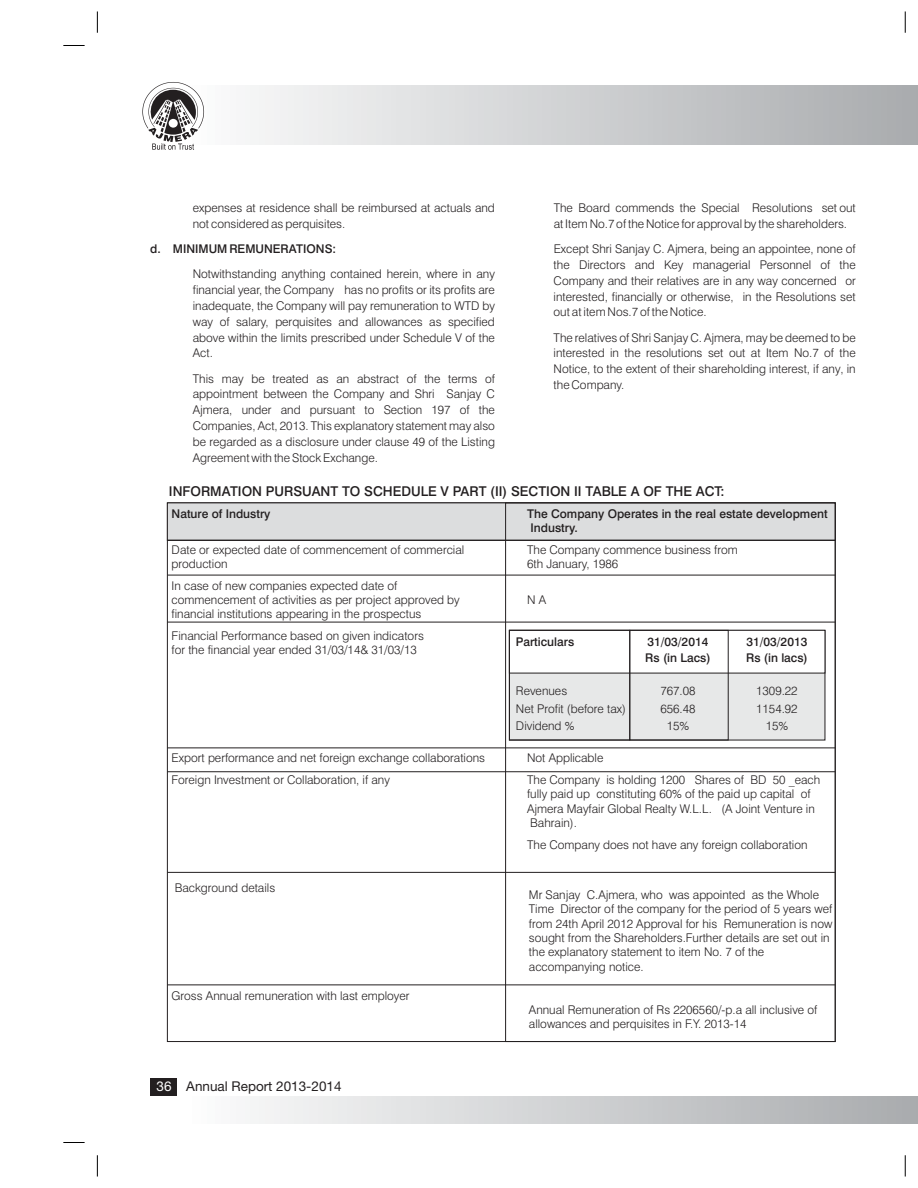
<style>
.page{position:relative;width:918px;height:1188px;background:#fff}
.page>*{position:absolute;margin:0;border:0;box-sizing:border-box;transform-origin:0 0}
.t1{font:500 13.5px "Swiss 721 BT";color:#231f20}
.t2{font:13.5px "Helvetica Neue";color:#231f20}
.t3{font:300 12px/15.8px "Swiss 721 BT";color:#231f20}
.t4{font:500 12px/14.4px "Swiss 721 BT";color:#231f20}
.s1{color:#fff}
</style>
<div class="page">
<div style="left:150px;top:1078px;width:27px;height:18px;background:#231f20"></div>
<svg style="left:97px;top:11px;width:1px;height:22px"></svg>
<svg style="left:905px;top:11px;width:1px;height:22px"></svg>
<svg style="left:63px;top:45px;width:22px;height:1px"></svg>
<svg style="left:97px;top:1155px;width:1px;height:22px"></svg>
<svg style="left:905px;top:1155px;width:1px;height:22px"></svg>
<svg style="left:63px;top:1142px;width:22px;height:1px"></svg>
<div style="left:167px;top:503px;width:668px;height:37px;background:#dcddde"></div>
<div style="left:167px;top:502px;width:669px;height:39px;border:1px solid #231f20"></div>
<hr style="left:167px;top:540px;width:668px;height:1px;background:#231f20">
<hr style="left:167px;top:622px;width:668px;height:1px;background:#231f20">
<div style="left:509px;top:630px;width:316px;height:110px;background:#e7e8e8"></div>
<div style="left:509px;top:630px;width:316px;height:43px;background:#fff"></div>
<div style="left:509px;top:630px;width:121px;height:110px;border:1px solid #231f20"></div>
<div style="left:629px;top:630px;width:100px;height:110px;border:1px solid #231f20"></div>
<hr style="left:167px;top:984px;width:668px;height:1px;background:#231f20">
<hr style="left:167px;top:872px;width:668px;height:1px;background:#231f20">
<hr style="left:167px;top:747px;width:668px;height:1px;background:#231f20">
<div style="left:189px;top:86px;width:729px;height:59px;background:linear-gradient(to right,#fcfcfc,#a9abae)"></div>
<div style="left:189px;top:1097px;width:729px;height:27px;background:linear-gradient(to right,#fcfcfc,#a9abae)"></div>
<svg style="left:142px;top:82px;width:62px;height:68px"></svg>
<hr style="left:167px;top:575px;width:668px;height:1px;background:#231f20">
<hr style="left:167px;top:771px;width:668px;height:1px;background:#231f20">
<p class="t3" style="left:193px;top:201px;width:304px">expenses at residence shall be reimbursed at actuals and not considered as perquisites.</p>
<p class="t4" style="left:150px;top:243px;width:187px">d. MINIMUM REMUNERATIONS:</p>
<p class="t3" style="left:193px;top:267px;width:304px;text-align:justify">Notwithstanding anything contained herein, where in any financial year, the Company has no profits or its profits are inadequate, the Company will pay remuneration to WTD by way of salary, perquisites and allowances as specified above within the limits prescribed under Schedule V of the Act.</p>
<p class="t3" style="left:193px;top:372px;width:304px;text-align:justify">This may be treated as an abstract of the terms of appointment between the Company and Shri Sanjay C Ajmera, under and pursuant to Section 197 of the Companies, Act, 2013. This explanatory statement may also be regarded as a disclosure under clause 49 of the Listing Agreement with the Stock Exchange.</p>
<p class="t3" style="left:554px;top:201px;width:304px">The Board commends the Special Resolutions set out at Item No.7 of the Notice for approval by the shareholders.</p>
<p class="t3" style="left:554px;top:242px;width:304px;text-align:justify">Except Shri Sanjay C. Ajmera, being an appointee, none of the Directors and Key managerial Personnel of the Company and their relatives are in any way concerned or interested, financially or otherwise, in the Resolutions set out at item Nos.7 of the Notice.</p>
<p class="t3" style="left:554px;top:331px;width:304px;text-align:justify">The relatives of Shri Sanjay C. Ajmera, may be deemed to be interested in the resolutions set out at Item No.7 of the Notice, to the extent of their shareholding interest, if any, in the Company.</p>
<p class="t1" style="left:169px;top:485px;width:557px">INFORMATION PURSUANT TO SCHEDULE V PART (II) SECTION II TABLE A OF THE ACT:</p>
<p class="t4" style="left:172px;top:507px;width:100px">Nature of Industry</p>
<p class="t4" style="left:527px;top:507px;width:302px">The Company Operates in the real estate development<br>Industry.</p>
<p class="t3" style="left:172px;top:543px;width:294px">Date or expected date of commencement of commercial</p>
<p class="t3" style="left:527px;top:543px;width:212px">The Company commence business from</p>
<p class="t3" style="left:172px;top:557px;width:57px">production</p>
<p class="t3" style="left:527px;top:557px;width:93px">6th January, 1986</p>
<p class="t3" style="left:172px;top:579px;width:290px;line-height:14.4px">In case of new companies expected date of commencement of activities as per project approved by</p>
<p class="t3" style="left:527px;top:593px;width:21px">N A</p>
<p class="t3" style="left:172px;top:605px;width:254px;line-height:21.6px">financial institutions appearing in the prospectus<br>Financial Performance based on given indicators</p>
<p class="t3" style="left:172px;top:643px;width:247px">for the financial year ended 31/03/14&amp; 31/03/13</p>
<p class="t4" style="left:516px;top:636px;width:60px">Particulars</p>
<p class="t4" style="left:645px;top:635px;width:67px;line-height:15.9px">31/03/2014<br>Rs (in Lacs)</p>
<p class="t4" style="left:747px;top:636px;width:62px">31/03/2013</p>
<p class="t4" style="left:746px;top:652px;width:63px">Rs (in lacs)</p>
<p class="t3" style="left:516px;top:684px;width:53px">Revenues</p>
<p class="t3" style="left:660px;top:684px;width:37px">767.08</p>
<p class="t3" style="left:756px;top:684px;width:43px">1309.22</p>
<p class="t3" style="left:516px;top:702px;width:112px">Net Profit (before tax)</p>
<p class="t3" style="left:660px;top:702px;width:37px">656.48</p>
<p class="t3" style="left:756px;top:702px;width:43px">1154.92</p>
<p class="t3" style="left:516px;top:719px;width:60px">Dividend %</p>
<p class="t3" style="left:667px;top:719px;width:24px">15%</p>
<p class="t3" style="left:766px;top:719px;width:24px">15%</p>
<p class="t3" style="left:172px;top:751px;width:315px">Export performance and net foreign exchange collaborations</p>
<p class="t3" style="left:527px;top:751px;width:78px">Not Applicable</p>
<p class="t3" style="left:172px;top:773px;width:220px">Foreign Investment or Collaboration, if any</p>
<p class="t3" style="left:527px;top:774px;width:295px;line-height:14.4px">The Company is holding 1200 Shares of BD 50 _each fully paid up constituting 60% of the paid up capital of Ajmera Mayfair Global Realty W.L.L. (A Joint Venture in Bahrain).</p>
<p class="t3" style="left:527px;top:838px;width:282px">The Company does not have any foreign collaboration</p>
<p class="t3" style="left:175px;top:881px;width:102px">Background details</p>
<p class="t3" style="left:529px;top:889px;width:305px;line-height:14.4px">Mr Sanjay C.Ajmera, who was appointed as the Whole Time Director of the company for the period of 5 years wef from 24th April 2012 Approval for his Remuneration is now sought from the Shareholders.Further details are set out in the explanatory statement to item No. 7 of the accompanying notice.</p>
<p class="t3" style="left:529px;top:1003px;width:290px;line-height:14.4px">Annual Remuneration of Rs 2206560/-p.a all inclusive of allowances and perquisites in F.Y. 2013-14</p>
<p class="t3" style="left:172px;top:989px;width:239px">Gross Annual remuneration with last employer</p>
<p class="t2" style="left:157px;top:1081px;width:187px"><span class="s1">36</span> Annual Report 2013-2014</p>
</div>
